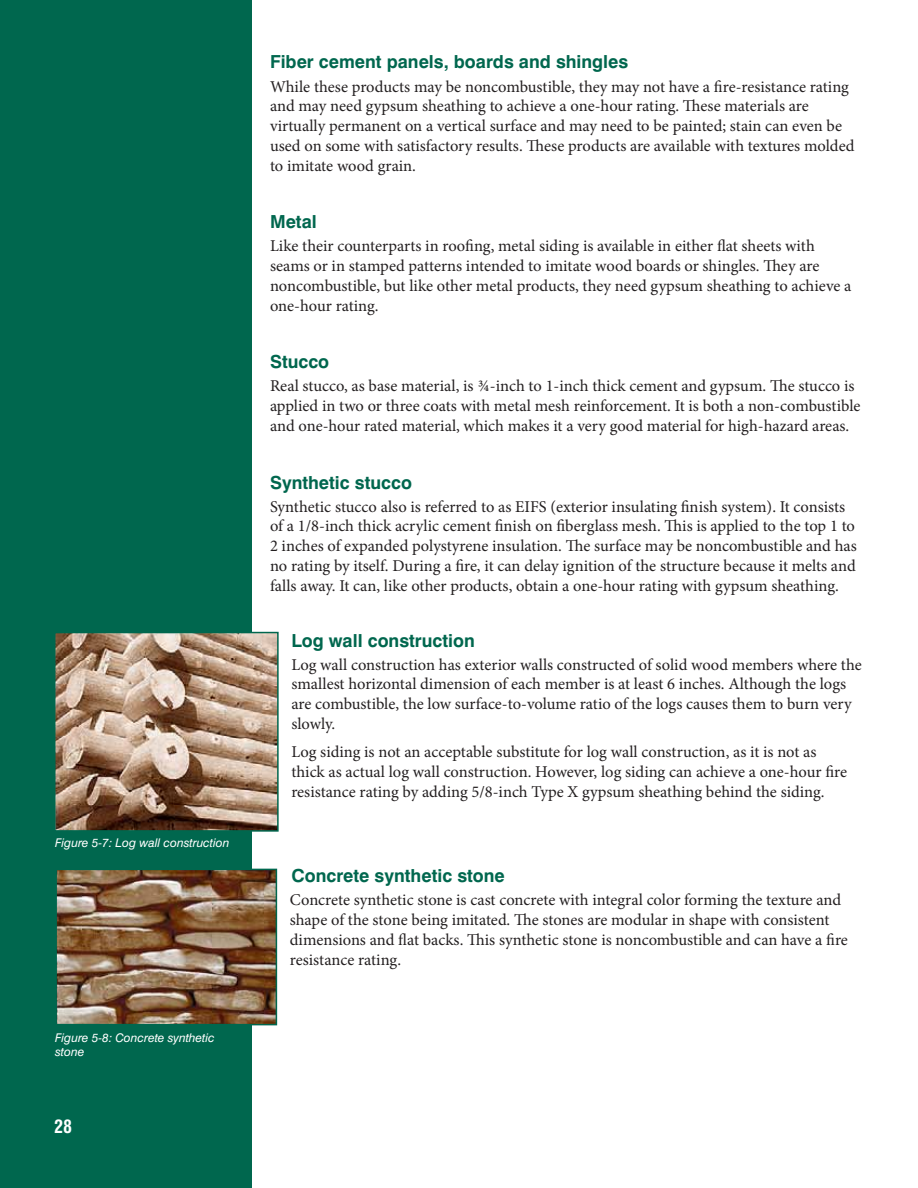
<style>
.page{position:relative;width:918px;height:1188px;background:#fff}
.page>*{position:absolute;margin:0;border:0;box-sizing:border-box;transform-origin:0 0}
.t1{font:700 18px "Swiss 721 BT";color:#00674e}
.t2{font:700 condensed 18px "Swiss 721 BT";color:#fff}
.t3{font:16.5px/19.8px "Minion Pro";color:#231f20}
.t4{font:italic 12px/14.4px "Swiss 721 BT";color:#fff}
</style>
<div class="page">
<div style="left:0;top:0;width:252px;height:1188px;background:#00674e"></div>
<img style="left:57px;top:635px;width:219px;height:194px">
<div style="left:54px;top:632px;width:225px;height:200px;border:2px solid #00674e"></div>
<img style="left:58px;top:872px;width:216px;height:150px">
<div style="left:55px;top:869px;width:222px;height:156px;border:2px solid #00674e"></div>
<p class="t4" style="left:55px;top:836px;width:176px">Figure 5-7: Log wall construction</p>
<p class="t4" style="left:55px;top:1030px;width:161px">Figure 5-8: Concrete synthetic stone</p>
<p class="t2" style="left:54px;top:1116px;width:19px">28</p>
<p class="t1" style="left:270px;top:51px;width:360px">Fiber cement panels, boards and shingles</p>
<p class="t3" style="left:270px;top:76px;width:586px">While these products may be noncombustible, they may not have a fire-resistance rating and may need gypsum sheathing to achieve a one-hour rating. These materials are virtually permanent on a vertical surface and may need to be painted; stain can even be used on some with satisfactory results. These products are available with textures molded to imitate wood grain.</p>
<p class="t1" style="left:270px;top:211px;width:48px">Metal</p>
<p class="t3" style="left:270px;top:236px;width:583px">Like their counterparts in roofing, metal siding is available in either flat sheets with seams or in stamped patterns intended to imitate wood boards or shingles. They are noncombustible, but like other metal products, they need gypsum sheathing to achieve a one-hour rating.</p>
<p class="t1" style="left:270px;top:351px;width:61px">Stucco</p>
<p class="t3" style="left:270px;top:376px;width:592px">Real stucco, as base material, is ¾-inch to 1-inch thick cement and gypsum. The stucco is applied in two or three coats with metal mesh reinforcement. It is both a non-combustible and one-hour rated material, which makes it a very good material for high-hazard areas.</p>
<p class="t1" style="left:270px;top:471px;width:143px">Synthetic stucco</p>
<p class="t3" style="left:270px;top:497px;width:588px">Synthetic stucco also is referred to as EIFS (exterior insulating finish system). It consists of a 1/8-inch thick acrylic cement finish on fiberglass mesh. This is applied to the top 1 to 2 inches of expanded polystyrene insulation. The surface may be noncombustible and has no rating by itself. During a fire, it can delay ignition of the structure because it melts and falls away. It can, like other products, obtain a one-hour rating with gypsum sheathing.</p>
<p class="t1" style="left:291px;top:629px;width:185px">Log wall construction</p>
<p class="t3" style="left:291px;top:655px;width:572px">Log wall construction has exterior walls constructed of solid wood members where the smallest horizontal dimension of each member is at least 6 inches. Although the logs are combustible, the low surface-to-volume ratio of the logs causes them to burn very slowly.</p>
<p class="t3" style="left:291px;top:742px;width:557px">Log siding is not an acceptable substitute for log wall construction, as it is not as thick as actual log wall construction. However, log siding can achieve a one-hour fire resistance rating by adding 5/8-inch Type X gypsum sheathing behind the siding.</p>
<p class="t1" style="left:291px;top:865px;width:215px">Concrete synthetic stone</p>
<p class="t3" style="left:290px;top:890px;width:560px">Concrete synthetic stone is cast concrete with integral color forming the texture and shape of the stone being imitated. The stones are modular in shape with consistent dimensions and flat backs. This synthetic stone is noncombustible and can have a fire resistance rating.</p>
</div>
